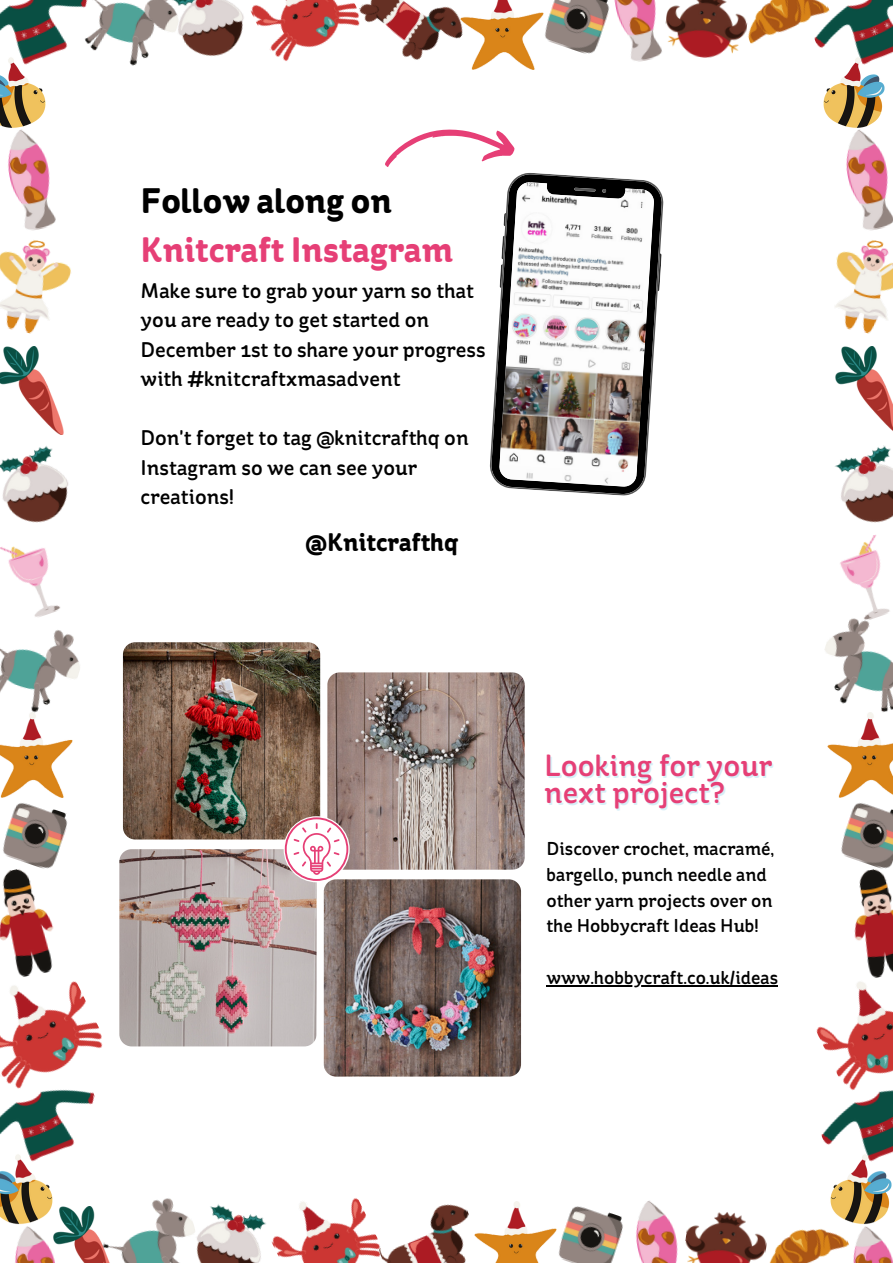
<style>
.page{position:relative;width:893px;height:1264px;background:#fff}
.page>*{position:absolute;margin:0;border:0;box-sizing:border-box;transform-origin:0 0}
.t1{font:700 35.4px "St Ryde";color:#e63f76}
.t2{font:700 35.4px "St Ryde";color:#000}
.t3{font:500 30.75px/27px "St Ryde";color:#e63f76}
.t4{font:700 25.5px "St Ryde";color:#000}
.t5{font:500 21.15px/29.5px "St Ryde";color:#000}
.t6{font:500 18.6px/25.8px "St Ryde";color:#000}
</style>
<div class="page">
<img style="left:838px;top:797px;width:54px;height:63px">
<img style="left:827px;top:726px;width:65px;height:71px">
<img style="left:824px;top:628px;width:68px;height:98px">
<img style="left:835px;top:240px;width:57px;height:94px">
<img style="left:841px;top:0;width:51px;height:55px">
<img style="left:835px;top:346px;width:57px;height:84px">
<img style="left:823px;top:55px;width:64px;height:65px">
<img style="left:832px;top:120px;width:60px;height:111px">
<img style="left:835px;top:445px;width:57px;height:78px">
<img style="left:840px;top:535px;width:50px;height:93px">
<img style="left:854px;top:860px;width:38px;height:93px">
<img style="left:816px;top:953px;width:76px;height:94px">
<img style="left:821px;top:1047px;width:71px;height:105px">
<img style="left:831px;top:1152px;width:61px;height:64px">
<img style="left:860px;top:1216px;width:32px;height:46px">
<img style="left:0;top:726px;width:73px;height:134px">
<img style="left:0;top:630px;width:80px;height:96px">
<img style="left:0;top:240px;width:71px;height:94px">
<img style="left:0;top:0;width:70px;height:55px">
<img style="left:0;top:346px;width:64px;height:88px">
<img style="left:0;top:55px;width:49px;height:65px">
<img style="left:0;top:120px;width:56px;height:111px">
<img style="left:0;top:446px;width:68px;height:77px">
<img style="left:0;top:546px;width:61px;height:71px">
<img style="left:0;top:860px;width:56px;height:93px">
<img style="left:0;top:953px;width:103px;height:94px">
<img style="left:0;top:1047px;width:102px;height:105px">
<img style="left:0;top:1152px;width:55px;height:64px">
<img style="left:0;top:1216px;width:42px;height:46px">
<img style="left:70px;top:0;width:97px;height:66px">
<img style="left:167px;top:0;width:70px;height:56px">
<img style="left:237px;top:0;width:106px;height:61px">
<img style="left:479px;top:0;width:60px;height:70px">
<img style="left:539px;top:0;width:38px;height:51px">
<img style="left:577px;top:0;width:83px;height:62px">
<img style="left:660px;top:0;width:70px;height:58px">
<img style="left:730px;top:0;width:111px;height:71px">
<img style="left:343px;top:0;width:136px;height:70px">
<img style="left:130px;top:1198px;width:55px;height:64px">
<img style="left:185px;top:1204px;width:73px;height:58px">
<img style="left:258px;top:1198px;width:109px;height:64px">
<img style="left:490px;top:1201px;width:63px;height:61px">
<img style="left:553px;top:1206px;width:46px;height:56px">
<img style="left:599px;top:1200px;width:79px;height:62px">
<img style="left:685px;top:1212px;width:64px;height:50px">
<img style="left:749px;top:1194px;width:111px;height:68px">
<img style="left:367px;top:1204px;width:123px;height:58px">
<img style="left:42px;top:1206px;width:88px;height:56px">
<img style="left:123px;top:642px;width:197px;height:197px;border-radius:12px">
<img style="left:327px;top:672px;width:197px;height:197px;border-radius:12px">
<img style="left:119px;top:849px;width:197px;height:197px;border-radius:12px">
<img style="left:324px;top:879px;width:197px;height:197px;border-radius:12px">
<svg style="left:283px;top:816px;width:67px;height:66px"></svg>
<svg style="left:285px;top:817px;width:63px;height:63px"></svg>
<hr style="left:546px;top:985px;width:232px;height:1px;background:#000">
<img style="left:489px;top:173px;width:175px;height:323px">
<svg style="left:385px;top:129px;width:130px;height:38px"></svg>
<h1 class="t2" style="left:141px;top:189px;width:253px">Follow along on</h1>
<h1 class="t1" style="left:141px;top:237px;width:314px">Knitcraft Instagram</h1>
<p class="t5" style="left:141px;top:277px;width:346px">Make sure to grab your yarn so that you are ready to get started on<br>December 1st to share your progress with #knitcraftxmasadvent</p>
<p class="t5" style="left:141px;top:425px;width:329px">Don't forget to tag @knitcrafthq on<br>Instagram so we can see your creations!</p>
<p class="t4" style="left:305px;top:532px;width:154px">@Knitcrafthq</p>
<h2 class="t3" style="left:544px;top:755px;width:229px">Looking for your next project?</h2>
<p class="t6" style="left:546px;top:837px;width:229px">Discover crochet, macramé, bargello, punch needle and other yarn projects over on the Hobbycraft Ideas Hub!</p>
<p class="t6" style="left:546px;top:966px;width:233px">www.hobbycraft.co.uk/ideas</p>
</div>
